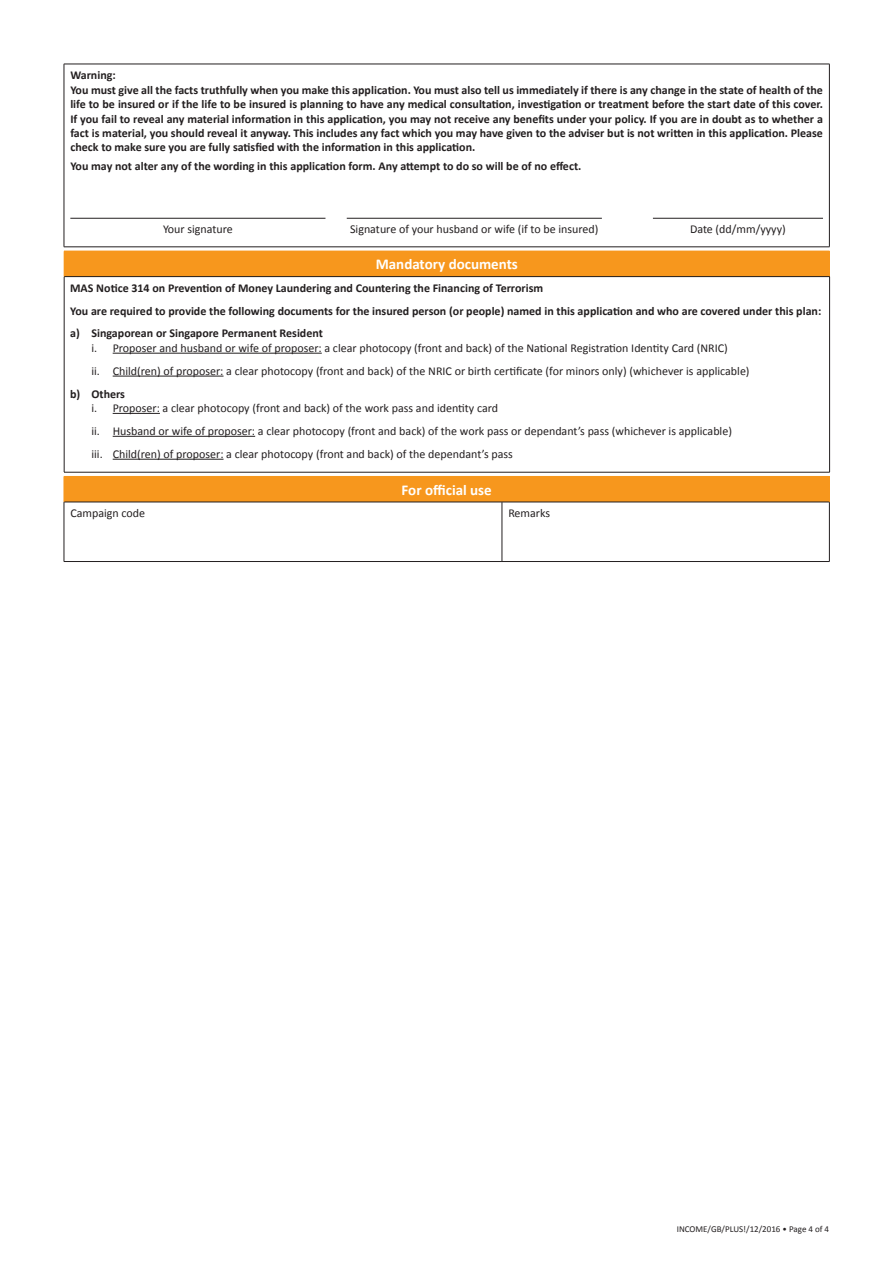
<style>
.page{position:relative;width:893px;height:1263px;background:#fff}
.page>*{position:absolute;margin:0;border:0;box-sizing:border-box;transform-origin:0 0}
.t1{font:700 15px "Calibri";color:#fff}
.t2{font:700 12px/14.4px "Calibri";color:#231f20}
.t3{font:12px/23px "Calibri";color:#231f20}
.t4{font:9px "Calibri";color:#231f20}
</style>
<div class="page">
<div style="left:64px;top:476px;width:765px;height:26px;background:#f7971d"></div>
<hr style="left:64px;top:502px;width:438px;height:1px;background:#231f20">
<hr style="left:64px;top:502px;width:1px;height:59px;background:#231f20">
<hr style="left:502px;top:502px;width:328px;height:1px;background:#231f20">
<hr style="left:502px;top:502px;width:1px;height:59px;background:#231f20">
<hr style="left:829px;top:502px;width:1px;height:59px;background:#231f20">
<hr style="left:64px;top:561px;width:438px;height:1px;background:#231f20">
<hr style="left:502px;top:561px;width:328px;height:1px;background:#231f20">
<hr style="left:502px;top:476px;width:328px;height:1px;background:#f7971d">
<svg style="left:829px;top:477px;width:1px;height:25px"></svg>
<div style="left:64px;top:251px;width:766px;height:26px;background:#f7971d"></div>
<hr style="left:64px;top:276px;width:766px;height:1px;background:#231f20">
<hr style="left:64px;top:277px;width:1px;height:195px;background:#231f20">
<hr style="left:829px;top:277px;width:1px;height:195px;background:#231f20">
<hr style="left:64px;top:472px;width:766px;height:1px;background:#231f20">
<hr style="left:113px;top:353px;width:209px;height:1px;background:#231f20">
<hr style="left:113px;top:376px;width:111px;height:1px;background:#231f20">
<hr style="left:113px;top:413px;width:47px;height:1px;background:#231f20">
<hr style="left:113px;top:436px;width:142px;height:1px;background:#231f20">
<hr style="left:113px;top:459px;width:111px;height:1px;background:#231f20">
<hr style="left:64px;top:64px;width:766px;height:1px;background:#231f20">
<hr style="left:64px;top:64px;width:1px;height:183px;background:#231f20">
<hr style="left:829px;top:64px;width:1px;height:183px;background:#231f20">
<hr style="left:64px;top:247px;width:766px;height:1px;background:#231f20">
<hr style="left:70px;top:218px;width:255px;height:1px;background:#231f20">
<hr style="left:347px;top:218px;width:255px;height:1px;background:#231f20">
<hr style="left:653px;top:218px;width:170px;height:1px;background:#231f20">
<p class="t2" style="left:70px;top:68px;width:754px">Warning:<br>You must give all the facts truthfully when you make this application. You must also tell us immediately if there is any change in the state of health of the life to be insured or if the life to be insured is planning to have any medical consultation, investigation or treatment before the start date of this cover.<br>If you fail to reveal any material information in this application, you may not receive any benefits under your policy. If you are in doubt as to whether a fact is material, you should reveal it anyway. This includes any fact which you may have given to the adviser but is not written in this application. Please check to make sure you are fully satisfied with the information in this application.</p>
<p class="t2" style="left:70px;top:158px;width:513px">You may not alter any of the wording in this application form. Any attempt to do so will be of no effect.</p>
<p class="t3" style="left:163px;top:217px;width:71px">Your signature</p>
<p class="t3" style="left:350px;top:217px;width:250px">Signature of your husband or wife (if to be insured)</p>
<p class="t3" style="left:690px;top:217px;width:97px">Date (dd/mm/yyyy)</p>
<p class="t1" style="left:376px;top:255px;width:144px">Mandatory documents</p>
<p class="t2" style="left:70px;top:276px;width:753px;line-height:23px">MAS Notice 314 on Prevention of Money Laundering and Countering the Financing of Terrorism<br>You are required to provide the following documents for the insured person (or people) named in this application and who are covered under this plan: a) Singaporean or Singapore Permanent Resident</p>
<p class="t3" style="left:91px;top:336px;width:660px">i. Proposer and husband or wife of proposer: a clear photocopy (front and back) of the National Registration Identity Card (NRIC)<br>ii. Child(ren) of proposer: a clear photocopy (front and back) of the NRIC or birth certificate (for minors only) (whichever is applicable)</p>
<p class="t2" style="left:70px;top:386px;width:56px">b) Others</p>
<p class="t3" style="left:91px;top:396px;width:642px">i. Proposer: a clear photocopy (front and back) of the work pass and identity card<br>ii. Husband or wife of proposer: a clear photocopy (front and back) of the work pass or dependant’s pass (whichever is applicable) iii. Child(ren) of proposer: a clear photocopy (front and back) of the dependant’s pass</p>
<p class="t1" style="left:402px;top:481px;width:92px">For official use</p>
<p class="t3" style="left:70px;top:501px;width:76px">Campaign code</p>
<p class="t3" style="left:508px;top:501px;width:43px">Remarks</p>
<p class="t4" style="left:677px;top:1223px;width:154px">INCOME/GB/PLUS!/12/2016 • Page 4 of 4</p>
</div>
